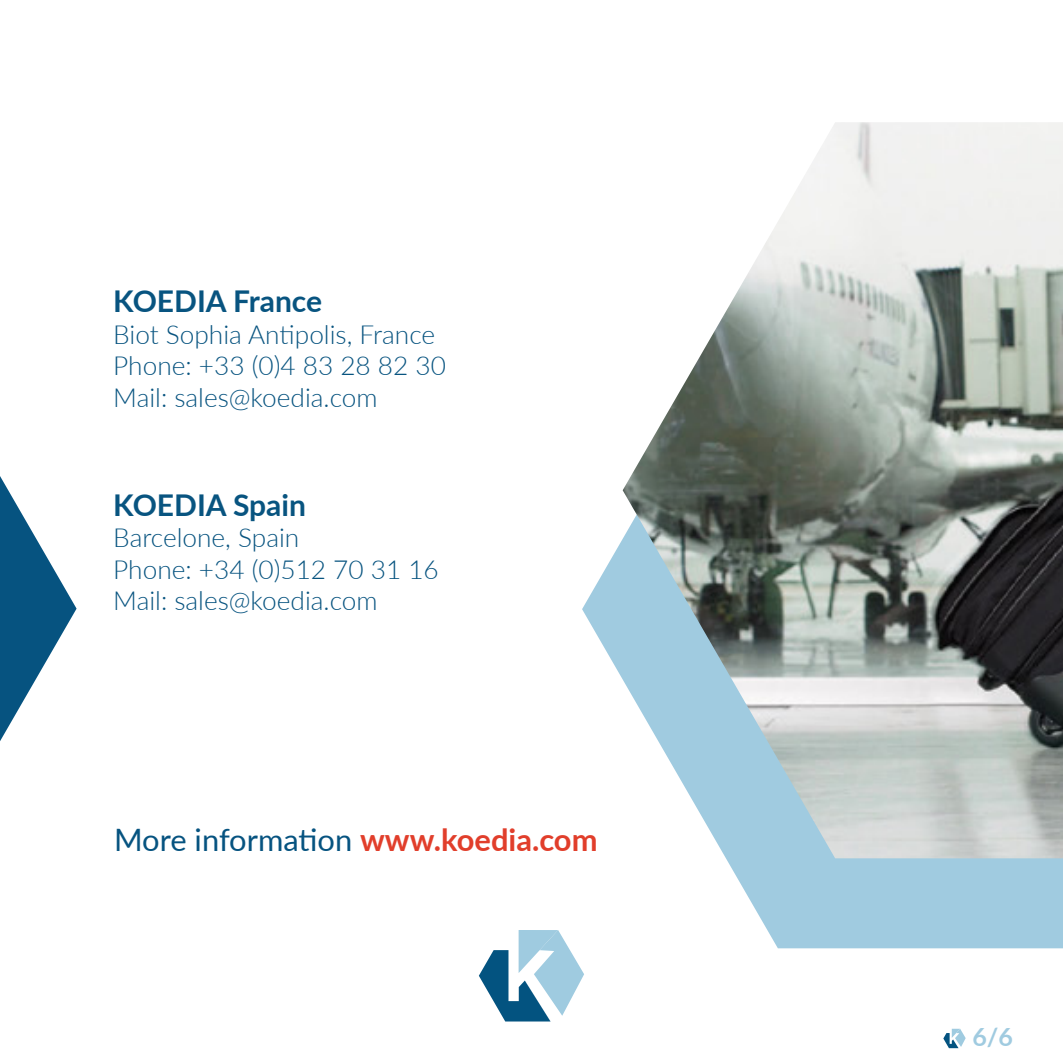
<style>
.page{position:relative;width:1063px;height:1063px;background:#fff}
.page>*{position:absolute;margin:0;border:0;box-sizing:border-box;transform-origin:0 0}
.t1{font:30.75px "Lato";color:#065380}
.t2{font:700 30px "Lato";color:#085480}
.t3{font:300 26.25px/31.5px "Lato";color:#085480}
.t4{font:700 25px "Lato";color:#a0cbe0}
.s1{font-weight:700;color:#e13e2b}
</style>
<div class="page">
<svg style="left:582px;top:490px;width:481px;height:458px;fill:#a0cbe0"></svg>
<img style="left:623px;top:122px;width:440px;height:736px">
<svg style="left:0;top:476px;width:77px;height:265px"></svg>
<svg style="left:943px;top:1029px;width:23px;height:19px"></svg>
<svg style="left:479px;top:930px;width:105px;height:92px"></svg>
<p class="t2" style="left:113px;top:279px;width:210px">KOEDIA France</p>
<p class="t3" style="left:113px;top:318px;width:334px">Biot Sophia Antipolis, France<br>Phone: +33 (0)4 83 28 82 30<br>Mail: sales@koedia.com</p>
<p class="t2" style="left:113px;top:483px;width:194px">KOEDIA Spain</p>
<p class="t3" style="left:113px;top:521px;width:327px">Barcelone, Spain<br>Phone: +34 (0)512 70 31 16<br>Mail: sales@koedia.com</p>
<p class="t1" style="left:114px;top:817px;width:485px">More information <span class="s1">www.koedia.com</span></p>
<p class="t4" style="left:972px;top:1018px;width:42px">6/6</p>
</div>
